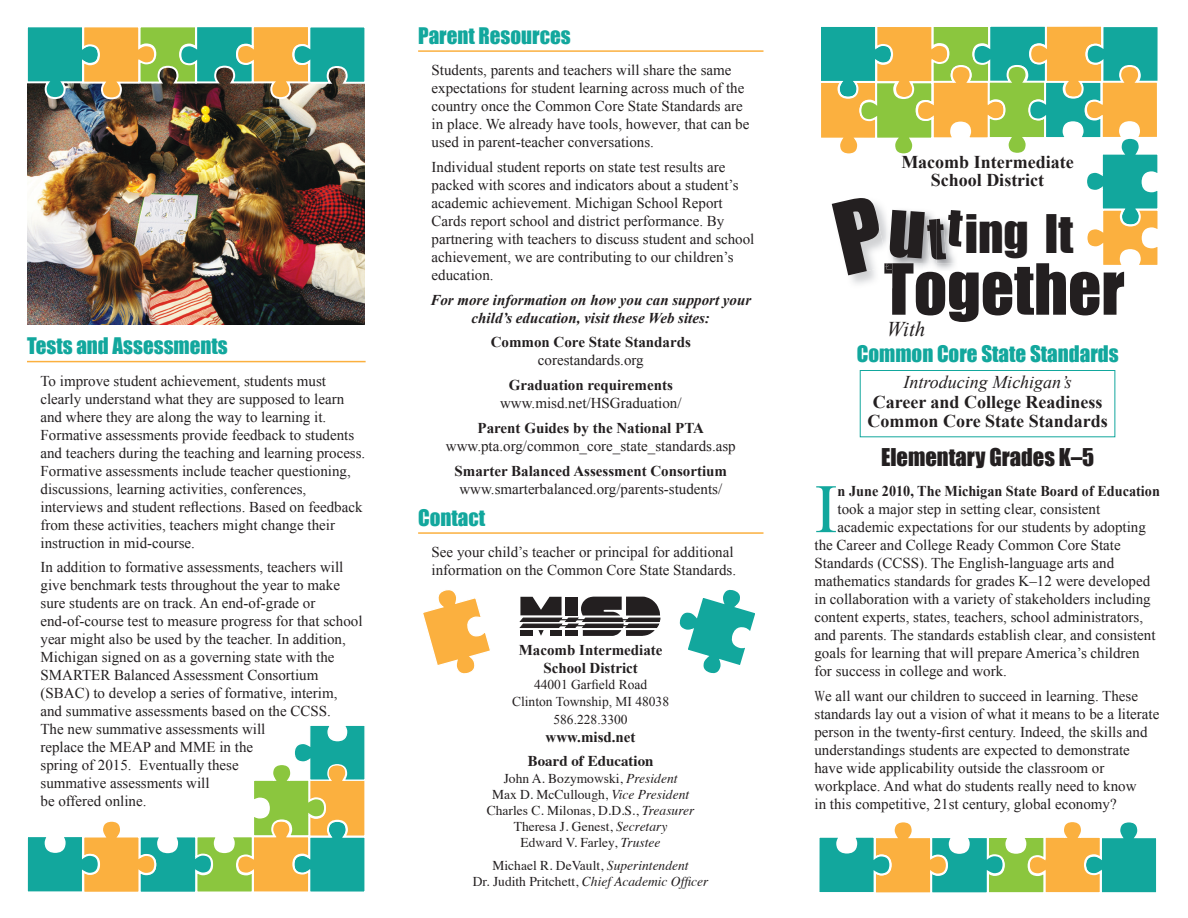
<style>
.page{position:relative;width:1188px;height:918px;background:#fff}
.page>*{position:absolute;margin:0;border:0;box-sizing:border-box;transform-origin:0 0}
.t1{font:69.3px "Times New Roman";color:#12a79d}
.t2{font:65.1px "Impact";color:#231f20}
.t3{font:48.75px "Impact";color:#231f20}
.t4{font:22.5px "Impact";color:#231f20}
.t5{font:21px "Impact";color:#12a79d}
.t6{font:italic 21px "Times New Roman";color:#231f20}
.t7{font:700 18px/19.5px "Times New Roman";color:#231f20}
.t8{font:italic 18px "Times New Roman";color:#231f20}
.t9{font:15px/18px "Times New Roman";color:#231f20}
.t10{font:15px/18px "Times New Roman";color:#231f20;scale:.75 1}
.t11{font:700 15px/18px "Times New Roman";color:#231f20;text-align:center}
.t12{font:italic 700 15px/18px "Times New Roman";color:#231f20;text-align:center}
.t13{font:700 15px "Times New Roman";color:#231f20;scale:.95 1}
.t14{font:700 15px "Times";color:#231f20}
.t15{font:13.5px/16.2px "Times";color:#231f20;text-align:center}
.t16{font:13.5px/16.2px "Times New Roman";color:#231f20;text-align:center}
.s1{font-style:italic}
</style>
<div class="page">
<img style="left:28px;top:100px;width:337px;height:225px">
<svg style="left:819px;top:822px;width:338px;height:71px"></svg>
<svg style="left:27px;top:27px;width:338px;height:73px;background:#789d71"></svg>
<svg style="left:27px;top:725px;width:338px;height:167px"></svg>
<svg style="left:423px;top:590px;width:67px;height:84px"></svg>
<svg style="left:679px;top:589px;width:76px;height:85px"></svg>
<svg style="left:520px;top:597px;width:140px;height:39px"></svg>
<hr style="left:530px;top:625px;width:99px;height:1px;background:#231f20">
<hr style="left:418px;top:50px;width:346px;height:2px;background:#fbb03f">
<hr style="left:418px;top:532px;width:346px;height:2px;background:#fbb03f">
<hr style="left:27px;top:361px;width:339px;height:1px;background:#fbb03f">
<div style="left:860px;top:370px;width:255px;height:67px;border:1px solid #12a79d"></div>
<svg style="left:821px;top:26px;width:337px;height:249px"></svg>
<h3 class="t5" style="left:27px;top:330px;width:202px">Tests and Assessments</h3>
<p class="t9" style="left:40px;top:371px;width:326px">To improve student achievement, students must clearly understand what they are supposed to learn and where they are along the way to learning it.<br>Formative assessments provide feedback to students and teachers during the teaching and learning process.<br>Formative assessments include teacher questioning, discussions, learning activities, conferences, interviews and student reflections. Based on feedback from these activities, teachers might change their instruction in mid-course.</p>
<p class="t9" style="left:40px;top:558px;width:324px">In addition to formative assessments, teachers will give benchmark tests throughout the year to make sure students are on track. An end-of-grade or end-of-course test to measure progress for that school year might also be used by the teacher. In addition, Michigan signed on as a governing state with the SMARTER Balanced Assessment Consortium (SBAC) to develop a series of formative, interim, and summative assessments based on the CCSS.<br>The new summative assessments will<br>replace the MEAP and MME in the<br>spring of 2015. Eventually these<br>summative assessments will<br>be offered online.</p>
<h3 class="t5" style="left:418px;top:19px;width:154px">Parent Resources</h3>
<p class="t9" style="left:432px;top:61px;width:319px">Students, parents and teachers will share the same expectations for student learning across much of the country once the Common Core State Standards are in place. We already have tools, however, that can be used in parent-teacher conversations.</p>
<p class="t9" style="left:432px;top:158px;width:324px">Individual student reports on state test results are packed with scores and indicators about a student’s academic achievement. Michigan School Report Cards report school and district performance. By partnering with teachers to discuss student and school achievement, we are contributing to our children’s education.</p>
<p class="t12" style="left:430px;top:290px;width:322px">For more information on how you can support your child’s education, visit these Web sites:</p>
<p class="t11" style="left:491px;top:333px;width:202px">Common Core State Standards</p>
<p class="t9" style="left:538px;top:351px;width:107px">corestandards.org</p>
<p class="t11" style="left:509px;top:376px;width:166px">Graduation requirements</p>
<p class="t9" style="left:500px;top:394px;width:183px">www.misd.net/HSGraduation/</p>
<p class="t11" style="left:478px;top:418px;width:228px">Parent Guides by the National PTA</p>
<p class="t9" style="left:446px;top:437px;width:291px">www.pta.org/common_core_state_standards.asp</p>
<p class="t11" style="left:454px;top:461px;width:274px">Smarter Balanced Assessment Consortium</p>
<p class="t9" style="left:459px;top:479px;width:264px">www.smarterbalanced.org/parents-students/</p>
<h3 class="t5" style="left:418px;top:501px;width:69px">Contact</h3>
<p class="t9" style="left:432px;top:543px;width:306px">See your child’s teacher or principal for additional information on the Common Core State Standards.</p>
<p class="t11" style="left:519px;top:641px;width:145px">Macomb Intermediate<br>School District</p>
<p class="t16" style="left:512px;top:677px;width:159px">44001 Garfield Road<br>Clinton Township, MI 48038</p>
<p class="t16" style="left:553px;top:711px;width:76px">586.228.3300</p>
<p class="t11" style="left:546px;top:727px;width:91px">www.misd.net</p>
<p class="t14" style="left:528px;top:747px;width:127px">Board of Education</p>
<p class="t15" style="left:487px;top:769px;width:209px">John A. Bozymowski, <span class="s1">President<br></span>Max D. McCullough, <span class="s1">Vice President<br></span>Charles C. Milonas, D.D.S., <span class="s1">Treasurer<br></span>Theresa J. Genest, <span class="s1">Secretary<br></span>Edward V. Farley, <span class="s1">Trustee</span></p>
<p class="t15" style="left:473px;top:856px;width:237px">Michael R. DeVault, <span class="s1">Superintendent<br></span>Dr. Judith Pritchett, <span class="s1">Chief Academic Officer</span></p>
<p class="t7" style="left:901px;top:153px;width:174px;line-height:18px;text-align:center">Macomb Intermediate<br>School District</p>
<h3 class="t3" style="left:965px;top:196px;width:110px">ing It</h3>
<h2 class="t2" style="left:884px;top:239px;width:242px">Together</h2>
<h3 class="t6" style="left:887px;top:315px;width:40px">With</h3>
<h3 class="t5" style="left:857px;top:337px;width:263px">Common Core State Standards</h3>
<p class="t8" style="left:904px;top:370px;width:170px">Introducing Michigan’s</p>
<p class="t7" style="left:868px;top:392px;width:242px">Career and College Readiness<br>Common Core State Standards</p>
<h3 class="t4" style="left:881px;top:439px;width:215px">Elementary Grades K–5</h3>
<h1 class="t1" style="left:814px;top:462px;width:25px">I</h1>
<p class="t13" style="left:838px;top:481px;width:341px">n June 2010, The Michigan State Board of Education</p>
<p class="t9" style="left:838px;top:500px;width:264px">took a major step in setting clear, consistent</p>
<p class="t9" style="left:838px;top:518px;width:310px">academic expectations for our students by adopting</p>
<p class="t9" style="left:814px;top:536px;width:308px">the Career and College Ready Common Core State</p>
<p class="t9" style="left:814px;top:554px;width:301px">Standards (CCSS). The English-language arts and</p>
<p class="t9" style="left:814px;top:572px;width:337px">mathematics standards for grades K–12 were developed</p>
<p class="t9" style="left:814px;top:590px;width:338px">in collaboration with a variety of stakeholders including</p>
<p class="t9" style="left:814px;top:608px;width:330px">content experts, states, teachers, school administrators,</p>
<p class="t9" style="left:814px;top:626px;width:343px">and parents. The standards establish clear, and consistent</p>
<p class="t9" style="left:814px;top:644px;width:327px">goals for learning that will prepare America’s children</p>
<p class="t9" style="left:814px;top:662px;width:194px">for success in college and work.</p>
<p class="t10" style="left:814px;top:687px;width:461px">We all want our children to succeed in learning. These standards lay out a vision of what it means to be a literate person in the twenty-first century. Indeed, the skills and understandings students are expected to demonstrate have wide applicability outside the classroom or workplace. And what do students really need to know<br>in this competitive, 21st century, global economy?</p>
</div>
